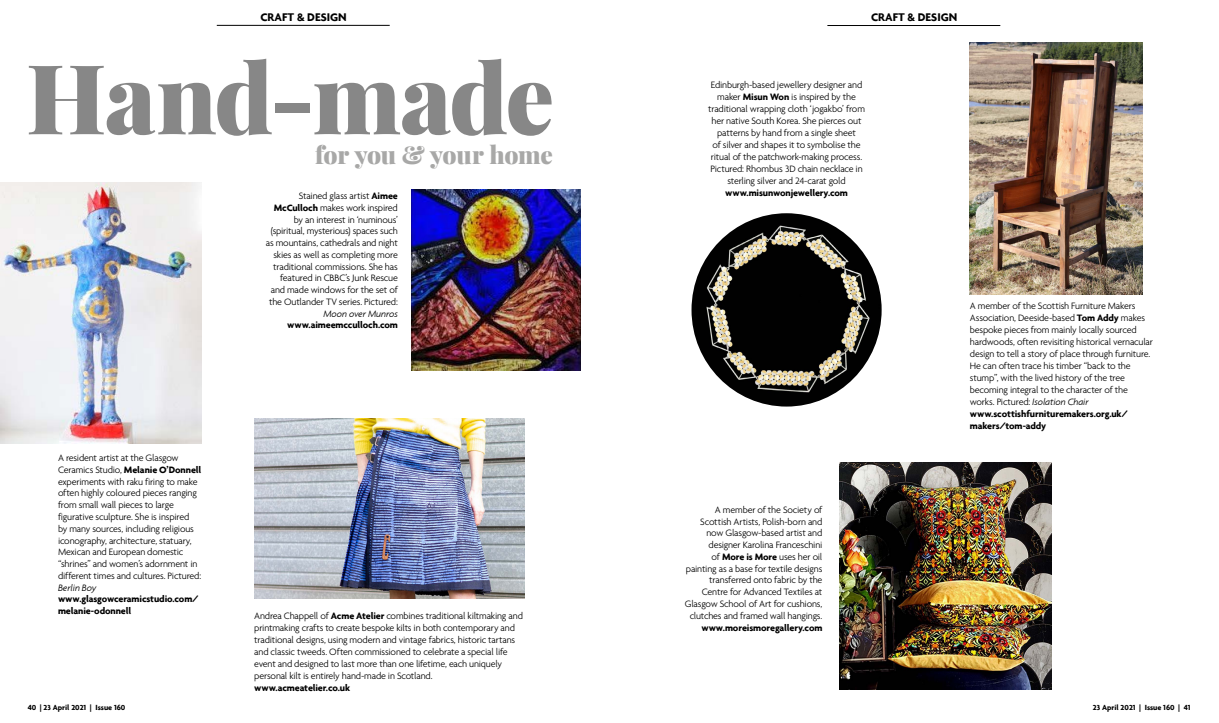
<style>
.page{position:relative;width:1219px;height:723px;background:#fff}
.page>*{position:absolute;margin:0;border:0;box-sizing:border-box;transform-origin:0 0}
.t1{font:900 96.9px "Playfair Display";letter-spacing:-.02em;color:#878787}
.t2{font:900 24.6px "Playfair Display";letter-spacing:-.015em;color:#a8a8a7}
.t3{font:700 12px "Agenda";color:#000}
.t4{font:300 10px/12px "Agenda";letter-spacing:-.02em;color:#000}
.t5{font:700 10px/11.8px "Agenda";letter-spacing:-.01em;color:#000}
.t6{font:italic 300 10px "Agenda";letter-spacing:-.01em;color:#000}
.t7{font:700 8px "Agenda";color:#000}
.s1{font-weight:700}
.s2{font-style:italic}
</style>
<div class="page">
<img style="left:0;top:182px;width:201px;height:262px">
<img style="left:411px;top:190px;width:169px;height:180px">
<hr style="left:217px;top:25px;width:173px;height:1px;background:#000">
<img style="left:254px;top:418px;width:270px;height:181px">
<img style="left:839px;top:463px;width:212px;height:226px">
<img style="left:691px;top:213px;width:191px;height:193px">
<img style="left:970px;top:43px;width:173px;height:251px">
<hr style="left:827px;top:25px;width:173px;height:1px;background:#000">
<p class="t3" style="left:261px;top:10px;width:88px">CRAFT &amp; DESIGN</p>
<h1 class="t1" style="left:26px;top:22px;width:529px">Hand-made</h1>
<h2 class="t2" style="left:315px;top:135px;width:239px">for you &amp; your home</h2>
<p class="t4" style="left:58px;top:452px;width:145px">A resident artist at the Glasgow Ceramics Studio, <span class="s1">Melanie O’Donnell </span>experiments with raku firing to make often highly coloured pieces ranging from small wall pieces to large figurative sculpture. She is inspired<br>by many sources, including religious iconography, architecture, statuary, Mexican and European domestic “shrines” and women’s adornment in different times and cultures. Pictured:</p>
<p class="t6" style="left:58px;top:581px;width:40px">Berlin Boy</p>
<p class="t5" style="left:58px;top:593px;width:142px">www.glasgowceramicstudio.com/ melanie-odonnell</p>
<p class="t4" style="left:266px;top:190px;width:134px;text-align:right">Stained glass artist <span class="s1">Aimee<br>McCulloch</span> makes work inspired by an interest in ‘numinous’ (spiritual, mysterious) spaces such as mountains, cathedrals and night skies as well as completing more traditional commissions. She has featured in CBBC’s Junk Rescue and made windows for the set of the Outlander TV series. Pictured:</p>
<p class="t6" style="left:323px;top:307px;width:76px">Moon over Munros</p>
<p class="t5" style="left:287px;top:319px;width:112px">www.aimeemcculloch.com</p>
<p class="t4" style="left:254px;top:609px;width:270px">Andrea Chappell of <span class="s1">Acme Atelier</span> combines traditional kiltmaking and printmaking crafts to create bespoke kilts in both contemporary and traditional designs, using modern and vintage fabrics, historic tartans and classic tweeds. Often commissioned to celebrate a special life event and designed to last more than one lifetime, each uniquely personal kilt is entirely hand-made in Scotland.</p>
<p class="t5" style="left:254px;top:681px;width:97px">www.acmeatelier.co.uk</p>
<p class="t3" style="left:871px;top:10px;width:88px">CRAFT &amp; DESIGN</p>
<p class="t4" style="left:708px;top:78px;width:158px;text-align:center">Edinburgh-based jewellery designer and maker <span class="s1">Misun Won</span> is inspired by the traditional wrapping cloth ‘jogakbo’ from her native South Korea. She pierces out patterns by hand from a single sheet<br>of silver and shapes it to symbolise the ritual of the patchwork-making process.<br>Pictured: Rhombus 3D chain necklace in sterling silver and 24-carat gold</p>
<p class="t5" style="left:725px;top:186px;width:124px">www.misunwonjewellery.com</p>
<p class="t4" style="left:685px;top:504px;width:139px;line-height:11.7px;text-align:right">A member of the Society of<br>Scottish Artists, Polish-born and now Glasgow-based artist and designer Karolina Franceschini<br>of <span class="s1">More is More</span> uses her oil painting as a base for textile designs transferred onto fabric by the<br>Centre for Advanced Textiles at<br>Glasgow School of Art for cushions, clutches and framed wall hangings.</p>
<p class="t5" style="left:701px;top:621px;width:123px">www.moreismoregallery.com</p>
<p class="t4" style="left:970px;top:299px;width:185px">A member of the Scottish Furniture Makers Association, Deeside-based <span class="s1">Tom Addy</span> makes bespoke pieces from mainly locally sourced hardwoods, often revisiting historical vernacular design to tell a story of place through furniture.<br>He can often trace his timber “back to the stump”, with the lived history of the tree becoming integral to the character of the works. Pictured: <span class="s2">Isolation Chair </span><span class="s1">www.scottishfurnituremakers.org.uk/ makers/tom-addy</span></p>
<p class="t7" style="left:28px;top:703px;width:99px">40 | 23 April 2021 | Issue 160</p>
<p class="t7" style="left:1093px;top:702px;width:99px">23 April 2021 | Issue 160 | 41</p>
</div>
